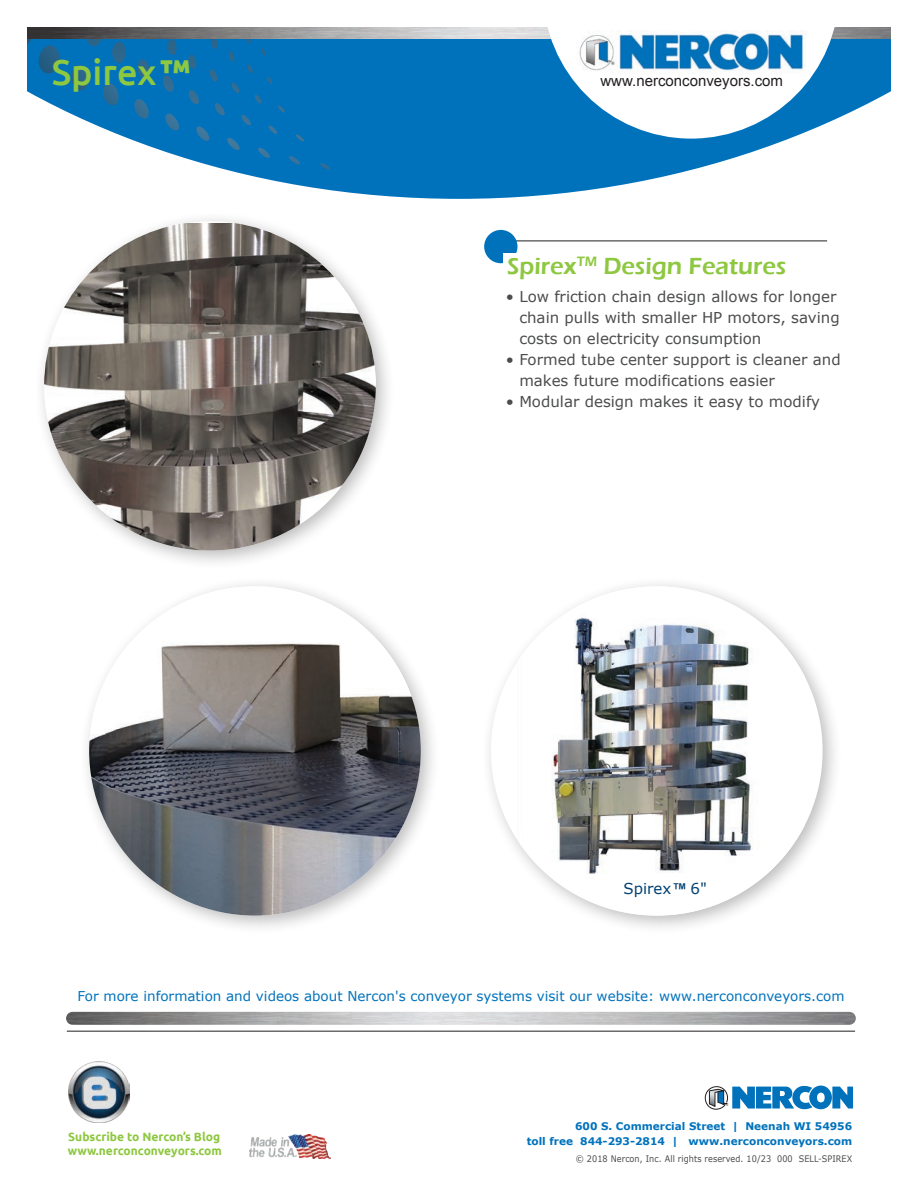
<style>
.page{position:relative;width:918px;height:1188px;background:#fff}
.page>*{position:absolute;margin:0;border:0;box-sizing:border-box;transform-origin:0 0}
.t1{font:500 36px "Ubuntu";color:#8ec740}
.t2{font:600 24px "Eras ITC";color:#8ec740}
.t3{font:15px/21px "Verdana";color:#4b4c4d}
.t4{font:15px "Arial";color:#231f20}
.t5{font:15px "Verdana";color:#004071}
.t6{font:13.5px "Verdana";color:#0072bc}
.t7{font:700 12px "Ubuntu";color:#8ec740}
.t8{font:700 10.5px/15px "Verdana";color:#0072bc;text-align:right}
.t9{font:9px "Verdana";letter-spacing:.01em;color:#4b4c4d;scale:.9 1}
.s1{font-weight:700;font-style:italic}
.s2{font-family:"Arial";font-weight:700;font-style:italic}
</style>
<div class="page">
<svg style="left:209px;top:39px;width:682px;height:160px;fill:#0072bc"></svg>
<svg style="left:27px;top:39px;width:278px;height:126px"></svg>
<svg style="left:320px;top:163px;width:11px;height:7px"></svg>
<img style="left:27px;top:27px;width:864px;height:12px">
<svg style="left:543px;top:27px;width:296px;height:112px"></svg>
<img style="left:576px;top:31px;width:232px;height:43px">
<img style="left:68px;top:1061px;width:61px;height:61px">
<img style="left:66px;top:1012px;width:790px;height:13px;border-radius:6px">
<hr style="left:67px;top:1031px;width:788px;height:1px;background:#231f20">
<svg style="left:705px;top:1086px;width:147px;height:23px"></svg>
<img style="left:250px;top:1134px;width:81px;height:25px">
<hr style="left:510px;top:241px;width:317px;height:1px;background:#231f20">
<div style="left:484px;top:230px;width:34px;height:33px;background:#0072bc;border-radius:50%"></div>
<div style="left:503px;top:253px;width:13px;height:11px;background:#fff"></div>
<div style="left:34px;top:211px;width:362px;height:359px;background:#231f20;opacity:.3"></div>
<img style="left:44px;top:223px;width:332px;height:328px">
<div style="left:79px;top:576px;width:362px;height:359px;background:#231f20;opacity:.3"></div>
<img style="left:89px;top:586px;width:332px;height:330px">
<div style="left:480px;top:576px;width:363px;height:359px;background:#231f20;opacity:.3"></div>
<div style="left:491px;top:586px;width:332px;height:330px;background:#fff;border-radius:50%"></div>
<img style="left:518px;top:586px;width:287px;height:330px">
<h1 class="t1" style="left:52px;top:50px;width:137px">Spirex<span class="s1">™</span></h1>
<p class="t4" style="left:600px;top:71px;width:184px">www.nerconconveyors.com</p>
<h2 class="t2" style="left:507px;top:253px;width:281px">Spirex<sup>TM</sup> Design Features</h2>
<p class="t3" style="left:519px;top:286px;width:322px;text-indent:-14px">• Low friction chain design allows for longer chain pulls with smaller HP motors, saving costs on electricity consumption</p>
<p class="t3" style="left:519px;top:349px;width:323px;text-indent:-14px">• Formed tube center support is cleaner and makes future modifications easier</p>
<p class="t3" style="left:506px;top:391px;width:316px">• Modular design makes it easy to modify</p>
<p class="t5" style="left:623px;top:878px;width:85px">Spirex<span class="s2">™</span> 6"</p>
<p class="t6" style="left:77px;top:986px;width:769px">For more information and videos about Nercon's conveyor systems visit our website: www.nerconconveyors.com</p>
<p class="t7" style="left:68px;top:1129px;width:153px">Subscribe to Nercon’s Blog</p>
<p class="t7" style="left:68px;top:1143px;width:155px">www.nerconconveyors.com</p>
<p class="t8" style="left:527px;top:1119px;width:327px">600 S. Commercial Street | Neenah WI 54956<br>toll free 844-293-2814 | www.nerconconveyors.com</p>
<p class="t9" style="left:576px;top:1152px;width:309px">© 2018 Nercon, Inc. All rights reserved. 10/23 000 SELL-SPIREX</p>
</div>
